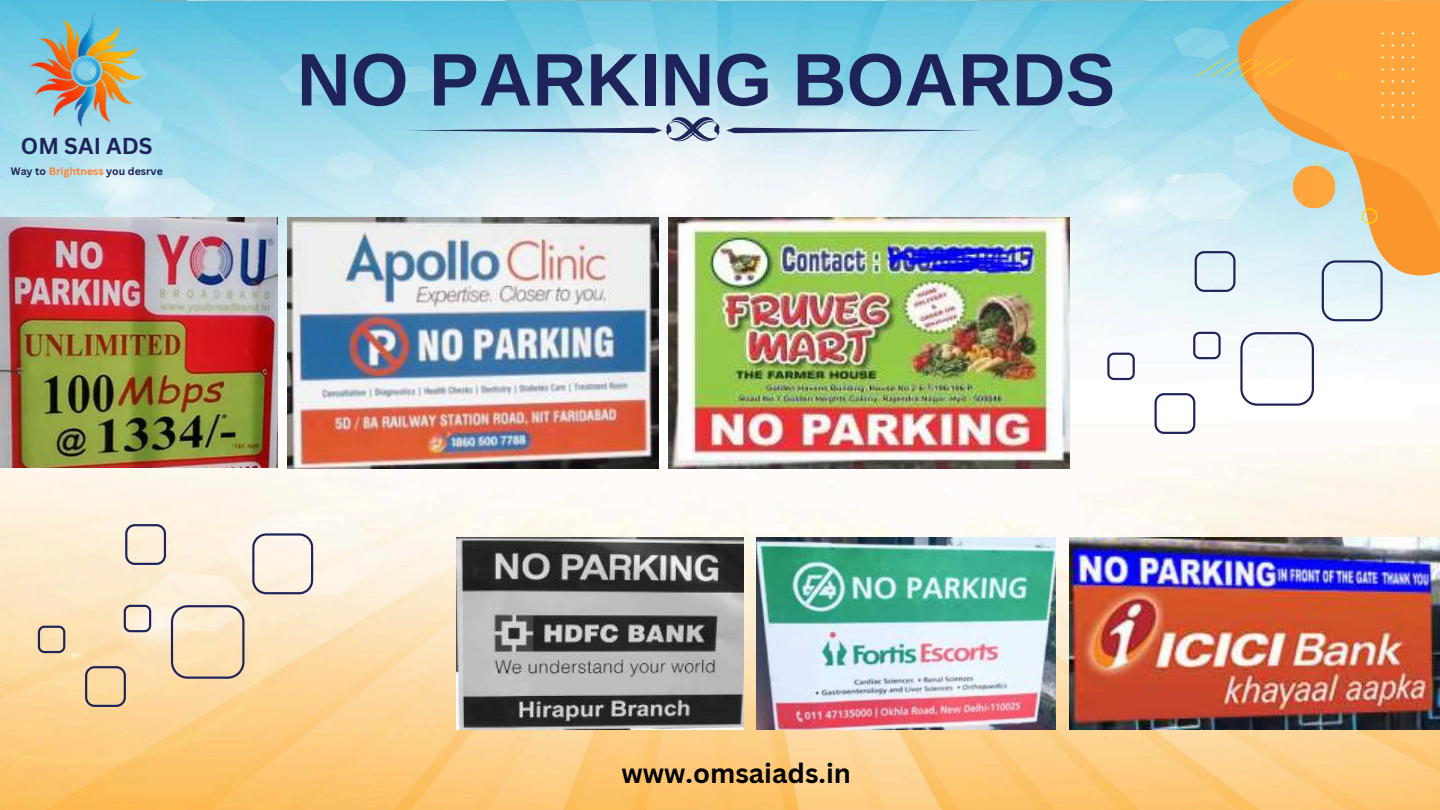
<style>
.page{position:relative;width:1440px;height:810px;background:#fff}
.page>*{position:absolute;margin:0;border:0;box-sizing:border-box;transform-origin:0 0}
.t1{font:700 74.4px "Arimo";color:#1e2459}
.t2{font:700 27.1px "Canva Sans";color:#000}
.t3{font:700 22.4px "Canva Sans";color:#1e2459}
.t4{font:700 10.5px "Canva Sans";color:#1e2459}
.s1{color:#ff8232}
</style>
<div class="page">
<img style="left:1px;top:0;width:1439px;height:810px">
<img style="left:29px;top:14px;width:115px;height:115px">
<svg style="left:726px;top:128px;width:256px;height:5px"></svg>
<svg style="left:406px;top:117px;width:314px;height:25px"></svg>
<svg style="left:1229px;top:0;width:211px;height:278px"></svg>
<svg style="left:1196px;top:32px;width:218px;height:192px"></svg>
<img style="left:0;top:217px;width:277px;height:251px">
<img style="left:288px;top:217px;width:370px;height:251px">
<img style="left:668px;top:217px;width:402px;height:251px">
<img style="left:1069px;top:537px;width:371px;height:192px">
<img style="left:757px;top:537px;width:298px;height:192px">
<img style="left:457px;top:537px;width:286px;height:192px">
<svg style="left:125px;top:524px;width:41px;height:41px"></svg>
<svg style="left:171px;top:605px;width:74px;height:74px"></svg>
<svg style="left:252px;top:533px;width:61px;height:61px"></svg>
<svg style="left:124px;top:605px;width:27px;height:27px"></svg>
<svg style="left:85px;top:666px;width:41px;height:41px"></svg>
<svg style="left:38px;top:626px;width:27px;height:27px"></svg>
<svg style="left:1195px;top:251px;width:41px;height:41px"></svg>
<svg style="left:1240px;top:332px;width:74px;height:74px"></svg>
<svg style="left:1322px;top:260px;width:60px;height:61px"></svg>
<svg style="left:1193px;top:332px;width:28px;height:27px"></svg>
<svg style="left:1155px;top:393px;width:40px;height:41px"></svg>
<svg style="left:1107px;top:353px;width:28px;height:27px"></svg>
<h3 class="t3" style="left:21px;top:130px;width:133px">OM SAI ADS</h3>
<p class="t4" style="left:11px;top:164px;width:153px">Way to <span class="s1">Brightness</span> you desrve</p>
<h1 class="t1" style="left:297px;top:38px;width:820px">NO PARKING BOARDS</h1>
<h2 class="t2" style="left:622px;top:754px;width:231px">www.omsaiads.in</h2>
</div>
